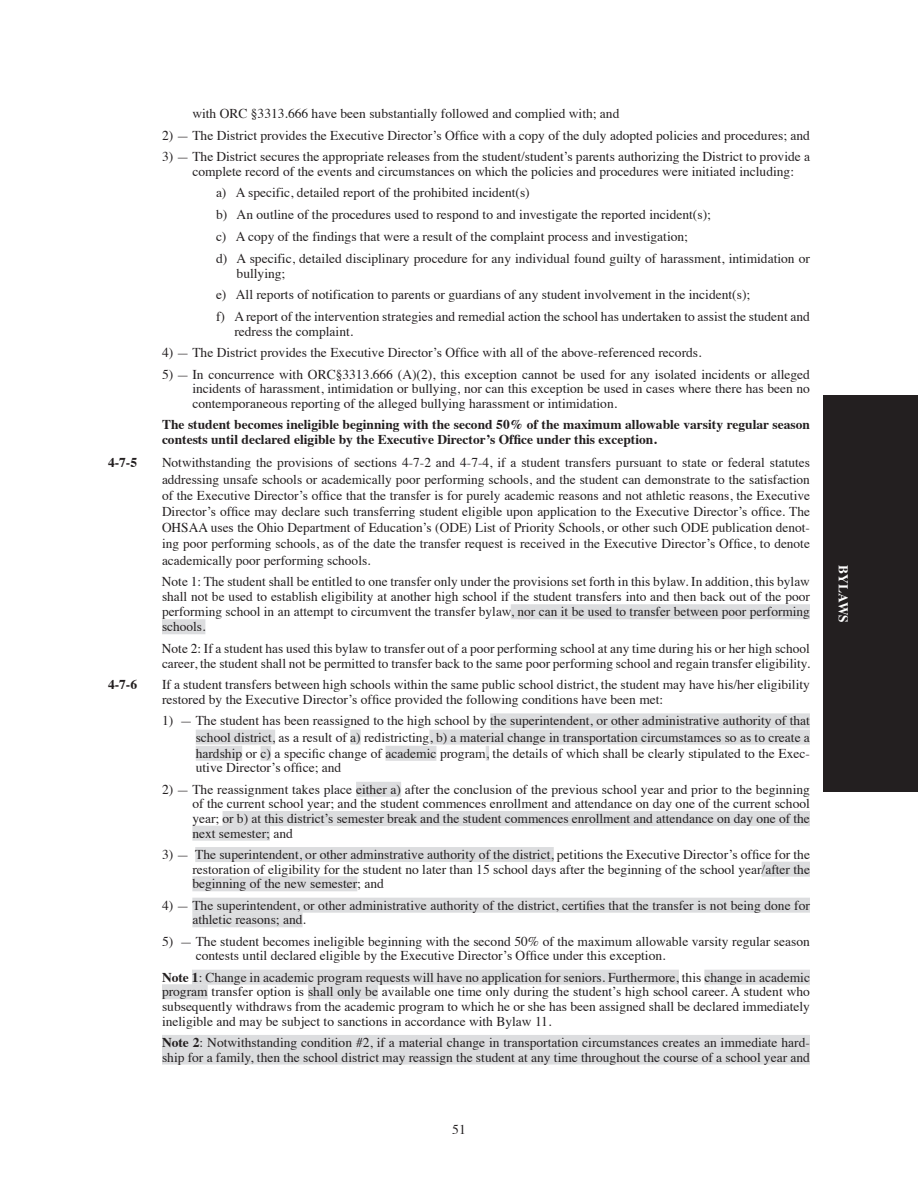
<style>
.page{position:relative;width:918px;height:1188px;background:#fff}
.page>*{position:absolute;margin:0;border:0;box-sizing:border-box;transform-origin:0 0}
.ByLaws{font:13.5px/14.7px "Times";color:#231f20}
.ByLaws-2{font:700 13.5px/15px "Times";color:#231f20}
.t1{font:700 13.5px "Times";color:#fff}
.s1{font-size:12.75px}
.s2{font-weight:700}
</style>
<div class="page">
<div style="left:824px;top:396px;width:94px;height:396px;background:#231f20"></div>
<div style="left:511px;top:604px;width:299px;height:15px;background:#dcdddf"></div>
<div style="left:162px;top:619px;width:43px;height:15px;background:#dcdddf"></div>
<div style="left:490px;top:713px;width:320px;height:15px;background:#dcdddf"></div>
<div style="left:196px;top:730px;width:79px;height:15px;background:#dcdddf"></div>
<div style="left:350px;top:730px;width:11px;height:15px;background:#dcdddf"></div>
<div style="left:429px;top:730px;width:381px;height:15px;background:#dcdddf"></div>
<div style="left:196px;top:746px;width:46px;height:15px;background:#dcdddf"></div>
<div style="left:261px;top:746px;width:10px;height:15px;background:#dcdddf"></div>
<div style="left:385px;top:746px;width:51px;height:15px;background:#dcdddf"></div>
<hr style="left:486px;top:746px;width:3px;height:15px;background:#dcdddf">
<div style="left:356px;top:782px;width:45px;height:15px;background:#dcdddf"></div>
<div style="left:223px;top:811px;width:587px;height:15px;background:#dcdddf"></div>
<div style="left:192px;top:826px;width:78px;height:15px;background:#dcdddf"></div>
<div style="left:195px;top:847px;width:359px;height:15px;background:#dcdddf"></div>
<div style="left:762px;top:862px;width:48px;height:15px;background:#dcdddf"></div>
<div style="left:192px;top:876px;width:165px;height:15px;background:#dcdddf"></div>
<div style="left:192px;top:898px;width:618px;height:15px;background:#dcdddf"></div>
<div style="left:192px;top:912px;width:111px;height:15px;background:#dcdddf"></div>
<div style="left:192px;top:970px;width:487px;height:15px;background:#dcdddf"></div>
<div style="left:704px;top:970px;width:106px;height:15px;background:#dcdddf"></div>
<div style="left:162px;top:984px;width:46px;height:15px;background:#dcdddf"></div>
<div style="left:308px;top:984px;width:70px;height:15px;background:#dcdddf"></div>
<div style="left:162px;top:1035px;width:648px;height:15px;background:#dcdddf"></div>
<div style="left:162px;top:1050px;width:648px;height:15px;background:#dcdddf"></div>
<p class="ByLaws" style="left:192px;top:105px;width:429px">with ORC §3313.666 have been substantially followed and complied with; and</p>
<p class="ByLaws" style="left:162px;top:126px;width:649px">2) <span class="s1">—</span> The District provides the Executive Director’s Office with a copy of the duly adopted policies and procedures; and</p>
<p class="ByLaws" style="left:192px;top:148px;width:619px;text-indent:-30px">3) <span class="s1">—</span> The District secures the appropriate releases from the student/student’s parents authorizing the District to provide a complete record of the events and circumstances on which the policies and procedures were initiated including:</p>
<p class="ByLaws" style="left:216px;top:184px;width:315px">a) A specific, detailed report of the prohibited incident(s)</p>
<p class="ByLaws" style="left:216px;top:206px;width:496px">b) An outline of the procedures used to respond to and investigate the reported incident(s);</p>
<p class="ByLaws" style="left:216px;top:228px;width:474px">c) A copy of the findings that were a result of the complaint process and investigation;</p>
<p class="ByLaws" style="left:237px;top:249px;width:575px;text-indent:-21px">d) A specific, detailed disciplinary procedure for any individual found guilty of harassment, intimidation or bullying;</p>
<p class="ByLaws" style="left:216px;top:286px;width:536px">e) All reports of notification to parents or guardians of any student involvement in the incident(s);</p>
<p class="ByLaws" style="left:234px;top:308px;width:577px;text-indent:-18px">f) A report of the intervention strategies and remedial action the school has undertaken to assist the student and redress the complaint.</p>
<p class="ByLaws" style="left:162px;top:344px;width:541px">4) <span class="s1">—</span> The District provides the Executive Director’s Office with all of the above-referenced records.</p>
<p class="ByLaws" style="left:192px;top:366px;width:619px;text-align:justify;text-indent:-30px">5) <span class="s1">—</span> In concurrence with ORC§3313.666 (A)(2), this exception cannot be used for any isolated incidents or alleged incidents of harassment, intimidation or bullying, nor can this exception be used in cases where there has been no contemporaneous reporting of the alleged bullying harassment or intimidation.</p>
<p class="ByLaws-2" style="left:162px;top:416px;width:650px">The student becomes ineligible beginning with the second 50% of the maximum allowable varsity regular season contests until declared eligible by the Executive Director’s Office under this exception.</p>
<p class="ByLaws-2" style="left:108px;top:454px;width:31px">4-7-5</p>
<p class="ByLaws" style="left:162px;top:454px;width:650px;line-height:16.2px;text-align:justify">Notwithstanding the provisions of sections 4-7-2 and 4-7-4, if a student transfers pursuant to state or federal statutes addressing unsafe schools or academically poor performing schools, and the student can demonstrate to the satisfaction of the Executive Director’s office that the transfer is for purely academic reasons and not athletic reasons, the Executive Director’s office may declare such transferring student eligible upon application to the Executive Director’s office. The OHSAA uses the Ohio Department of Education’s (ODE) List of Priority Schools, or other such ODE publication denot&shy;ing poor performing schools, as of the date the transfer request is received in the Executive Director’s Office, to denote academically poor performing schools.</p>
<p class="ByLaws" style="left:162px;top:573px;width:649px;text-align:justify">Note 1: The student shall be entitled to one transfer only under the provisions set forth in this bylaw. In addition, this bylaw shall not be used to establish eligibility at another high school if the student transfers into and then back out of the poor performing school in an attempt to circumvent the transfer bylaw, nor can it be used to transfer between poor performing schools.</p>
<p class="ByLaws" style="left:162px;top:640px;width:650px">Note 2: If a student has used this bylaw to transfer out of a poor performing school at any time during his or her high school career, the student shall not be permitted to transfer back to the same poor performing school and regain transfer eligibility.</p>
<p class="ByLaws-2" style="left:108px;top:676px;width:31px">4-7-6</p>
<p class="ByLaws" style="left:162px;top:676px;width:649px">If a student transfers between high schools within the same public school district, the student may have his/her eligibility restored by the Executive Director’s office provided the following conditions have been met:</p>
<p class="ByLaws" style="left:196px;top:712px;width:616px;line-height:16.2px;text-align:justify;text-indent:-34px">1) <span class="s1">—</span> The student has been reassigned to the high school by the superintendent, or other administrative authority of that school district, as a result of a) redistricting, b) a material change in transportation circumstamces so as to create a hardship or c) a specific change of academic program, the details of which shall be clearly stipulated to the Exec-</p>
<p class="ByLaws" style="left:196px;top:759px;width:147px">utive Director’s office; and</p>
<p class="ByLaws" style="left:192px;top:781px;width:619px;text-align:justify;text-indent:-30px">2) <span class="s1">—</span> The reassignment takes place either a) after the conclusion of the previous school year and prior to the beginning of the current school year; and the student commences enrollment and attendance on day one of the current school year; or b) at this district’s semester break and the student commences enrollment and attendance on day one of the next semester; and</p>
<p class="ByLaws" style="left:192px;top:846px;width:619px;text-align:justify;text-indent:-30px">3) <span class="s1">—</span> The superintendent, or other adminstrative authority of the district, petitions the Executive Director’s office for the restoration of eligibility for the student no later than 15 school days after the beginning of the school year/after the beginning of the new semester; and</p>
<p class="ByLaws" style="left:192px;top:897px;width:619px;text-indent:-30px">4) <span class="s1">—</span> The superintendent, or other administrative authority of the district, certifies that the transfer is not being done for athletic reasons; and.</p>
<p class="ByLaws" style="left:196px;top:933px;width:616px;text-indent:-34px">5) <span class="s1">—</span> The student becomes ineligible beginning with the second 50% of the maximum allowable varsity regular season contests until declared eligible by the Executive Director’s Office under this exception.</p>
<p class="ByLaws" style="left:162px;top:969px;width:650px;text-align:justify"><span class="s2">Note 1</span>: Change in academic program requests will have no application for seniors. Furthermore, this change in academic program transfer option is shall only be available one time only during the student’s high school career. A student who subsequently withdraws from the academic program to which he or she has been assigned shall be declared immediately ineligible and may be subject to sanctions in accordance with Bylaw 11.</p>
<p class="ByLaws" style="left:162px;top:1034px;width:649px"><span class="s2">Note 2</span>: Notwithstanding condition #2, if a material change in transportation circumstances creates an immediate hard&shy;ship for a family, then the school district may reassign the student at any time throughout the course of a school year and</p>
<p class="ByLaws" style="left:452px;top:1121px;width:15px">51</p>
<p class="t1" style="left:856px;top:565px;width:59px;rotate:90deg">BYLAWS</p>
</div>
